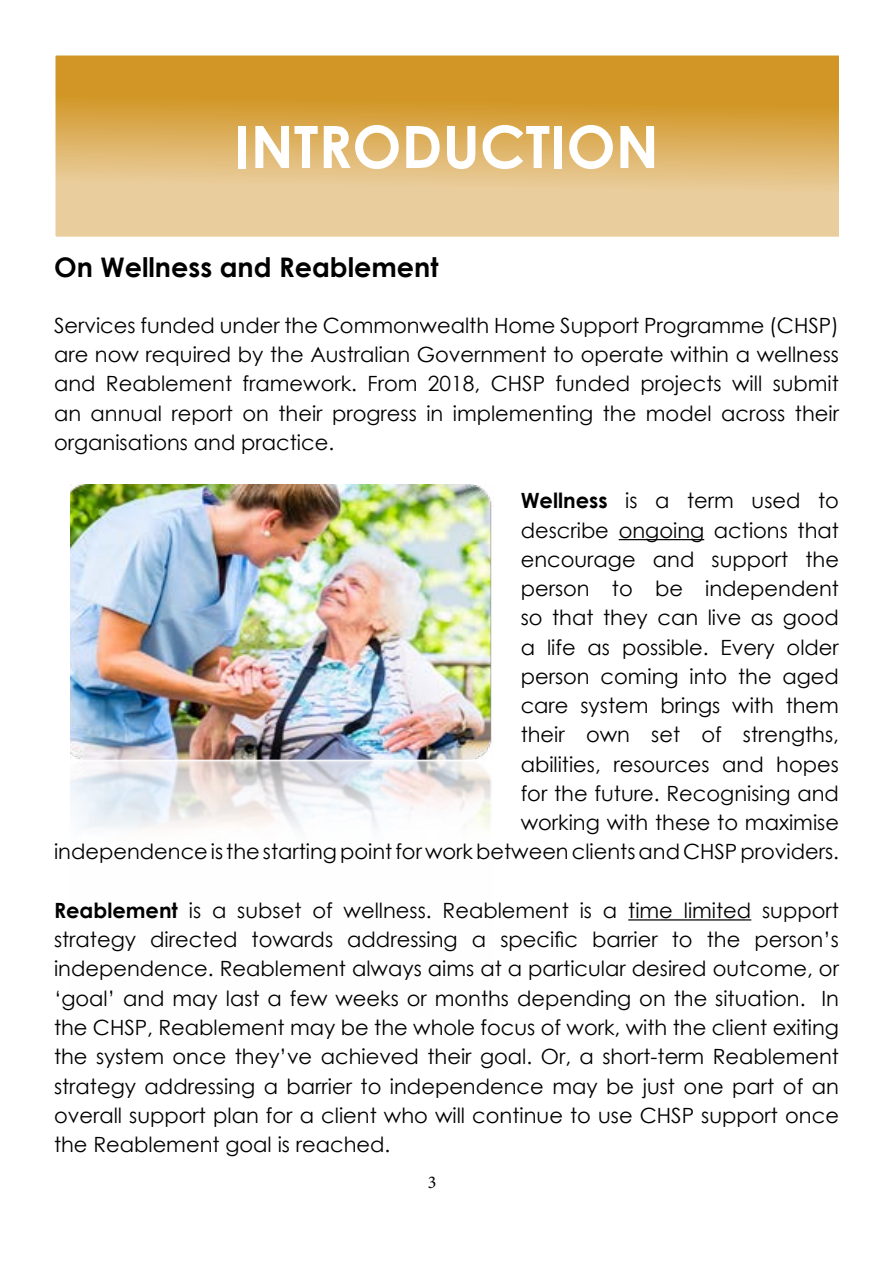
<style>
.page{position:relative;width:893px;height:1263px;background:#fff}
.page>*{position:absolute;margin:0;border:0;box-sizing:border-box;transform-origin:0 0}
.t1{font:700 58.5px "Century Gothic";color:#fff}
.t2{font:700 27px "Century Gothic";color:#000}
.t3{font:21px/29.2px "Century Gothic";color:#000;text-align:justify}
.t4{font:18px "Minion Pro";color:#000}
.s1{font-weight:700}
</style>
<div class="page">
<svg style="left:57px;top:57px;width:780px;height:178px"></svg>
<div style="left:54px;top:54px;width:786px;height:184px;border:2px solid #fff"></div>
<hr style="left:619px;top:539px;width:85px;height:1px;background:#000">
<hr style="left:628px;top:919px;width:123px;height:1px;background:#000">
<img style="left:71px;top:485px;width:421px;height:345px">
<h1 class="t1" style="left:234px;top:102px;width:426px">INTRODUCTION</h1>
<p class="t2" style="left:54px;top:246px;width:386px">On Wellness and Reablement</p>
<p class="t3" style="left:54px;top:310px;width:786px">Services funded under the Commonwealth Home Support Programme (CHSP) are now required by the Australian Government to operate within a wellness and Reablement framework. From 2018, CHSP funded projects will submit an annual report on their progress in implementing the model across their organisations and practice.</p>
<p class="t3" style="left:54px;top:486px;width:786px;text-align:right"><span class="s1">Wellness</span> is a term used to<br>describe ongoing actions that<br>encourage and support the<br>person to be independent<br>so that they can live as good<br>a life as possible. Every older<br>person coming into the aged<br>care system brings with them<br>their own set of strengths,<br>abilities, resources and hopes<br>for the future. Recognising and<br>working with these to maximise<br>independence is the starting point for work between clients and CHSP providers.</p>
<p class="t3" style="left:54px;top:895px;width:786px"><span class="s1">Reablement</span> is a subset of wellness. Reablement is a time limited support strategy directed towards addressing a specific barrier to the person’s independence. Reablement always aims at a particular desired outcome, or ‘goal’ and may last a few weeks or months depending on the situation. In the CHSP, Reablement may be the whole focus of work, with the client exiting the system once they’ve achieved their goal. Or, a short-term Reablement strategy addressing a barrier to independence may be just one part of an overall support plan for a client who will continue to use CHSP support once the Reablement goal is reached.</p>
<p class="t4" style="left:428px;top:1170px;width:10px">3</p>
</div>
